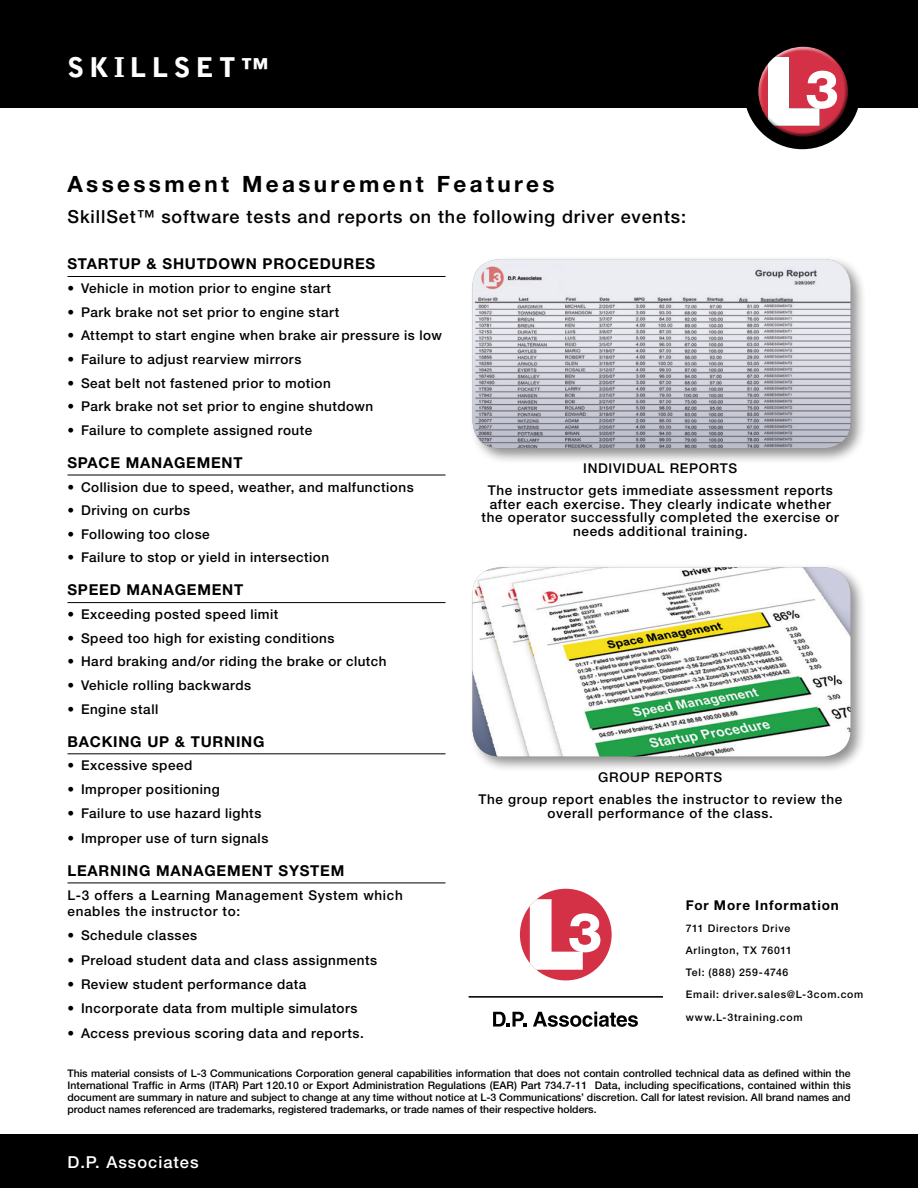
<style>
.page{position:relative;width:918px;height:1188px;background:#fff}
.page>*{position:absolute;margin:0;border:0;box-sizing:border-box;transform-origin:0 0}
.t1{font:900 27px "Bell Gothic Std";letter-spacing:.2em;color:#fff}
.Intro_text{font:700 22.5px "Helvetica Neue LT Std";letter-spacing:.15em;color:#000001}
.Intro_text-2{font:500 18px "Helvetica Neue LT Std";letter-spacing:.05em;color:#000001}
.t2{font:500 16.5px "Helvetica Neue LT Std";letter-spacing:.06em;color:#fff}
.Paragraph_header{font:700 15px "Helvetica Neue LT Std";letter-spacing:.05em;color:#000001}
.Paragraph_text{font:500 13.5px/13.5px "Helvetica Neue LT Std";letter-spacing:.04em;color:#000001;text-align:center}
.Contact_Info_text{font:700 13.5px "Helvetica Neue LT Std";letter-spacing:.07em;color:#000001}
.Contact_Info_text-2{font:500 10.5px/12px "Helvetica Neue LT Std";letter-spacing:.065em;color:#000001;text-align:justify}
</style>
<div class="page">
<div style="left:0;top:0;width:918px;height:108px;background:#000001"></div>
<div style="left:744px;top:33px;width:117px;height:116px;background:#000001;border-radius:50%"></div>
<div style="left:757px;top:47px;width:88px;height:82px;background:#fff;opacity:.75"></div>
<div style="left:759px;top:54px;width:90px;height:84px;background:#231f20;opacity:.75"></div>
<div style="left:0;top:1134px;width:918px;height:54px;background:#000001"></div>
<hr style="left:68px;top:276px;width:378px;height:1px;background:#000001">
<hr style="left:68px;top:475px;width:378px;height:1px;background:#000001">
<hr style="left:68px;top:602px;width:378px;height:1px;background:#000001">
<hr style="left:68px;top:753px;width:378px;height:1px;background:#000001">
<hr style="left:68px;top:883px;width:378px;height:1px;background:#000001">
<div style="left:469px;top:564px;width:398px;height:209px;background:#231f20;opacity:.5"></div>
<img style="left:472px;top:567px;width:378px;height:189px">
<div style="left:469px;top:255px;width:398px;height:210px;background:#231f20;opacity:.5"></div>
<img style="left:472px;top:259px;width:378px;height:189px">
<hr style="left:469px;top:996px;width:194px;height:2px;background:#000001">
<div style="left:520px;top:889px;width:92px;height:91px;background:#d43146;border-radius:50%"></div>
<svg style="left:530px;top:899px;width:70px;height:71px"></svg>
<svg style="left:493px;top:1012px;width:33px;height:15px"></svg>
<svg style="left:533px;top:1012px;width:105px;height:15px"></svg>
<p class="t1" style="left:68px;top:52px;width:202px">SKILLSET™</p>
<p class="Intro_text" style="left:68px;top:170px;width:489px">Assessment Measurement Features</p>
<p class="Intro_text-2" style="left:68px;top:206px;width:620px">SkillSet™ software tests and reports on the following driver events:</p>
<p class="Paragraph_header" style="left:68px;top:255px;width:309px">STARTUP &amp; SHUTDOWN PROCEDURES</p>
<p class="Paragraph_text" style="left:68px;top:281px;width:265px">• Vehicle in motion prior to engine start</p>
<p class="Paragraph_text" style="left:68px;top:305px;width:273px">• Park brake not set prior to engine start</p>
<p class="Paragraph_text" style="left:68px;top:329px;width:376px">• Attempt to start engine when brake air pressure is low</p>
<p class="Paragraph_text" style="left:68px;top:352px;width:235px">• Failure to adjust rearview mirrors</p>
<p class="Paragraph_text" style="left:68px;top:376px;width:265px">• Seat belt not fastened prior to motion</p>
<p class="Paragraph_text" style="left:68px;top:400px;width:307px">• Park brake not set prior to engine shutdown</p>
<p class="Paragraph_text" style="left:68px;top:423px;width:246px">• Failure to complete assigned route</p>
<p class="Paragraph_header" style="left:68px;top:453px;width:177px">SPACE MANAGEMENT</p>
<p class="Paragraph_text" style="left:68px;top:480px;width:348px">• Collision due to speed, weather, and malfunctions</p>
<p class="Paragraph_text" style="left:68px;top:503px;width:124px">• Driving on curbs</p>
<p class="Paragraph_text" style="left:68px;top:527px;width:144px">• Following too close</p>
<p class="Paragraph_text" style="left:68px;top:551px;width:263px">• Failure to stop or yield in intersection</p>
<p class="Paragraph_header" style="left:68px;top:581px;width:177px">SPEED MANAGEMENT</p>
<p class="Paragraph_text" style="left:68px;top:607px;width:212px">• Exceeding posted speed limit</p>
<p class="Paragraph_text" style="left:68px;top:631px;width:268px">• Speed too high for existing conditions</p>
<p class="Paragraph_text" style="left:68px;top:655px;width:321px">• Hard braking and/or riding the brake or clutch</p>
<p class="Paragraph_text" style="left:68px;top:678px;width:185px">• Vehicle rolling backwards</p>
<p class="Paragraph_text" style="left:68px;top:702px;width:92px">• Engine stall</p>
<p class="Paragraph_header" style="left:68px;top:732px;width:199px">BACKING UP &amp; TURNING</p>
<p class="Paragraph_text" style="left:68px;top:759px;width:126px">• Excessive speed</p>
<p class="Paragraph_text" style="left:68px;top:782px;width:154px">• Improper positioning</p>
<p class="Paragraph_text" style="left:68px;top:807px;width:195px">• Failure to use hazard lights</p>
<p class="Paragraph_text" style="left:68px;top:831px;width:202px">• Improper use of turn signals</p>
<p class="Paragraph_header" style="left:68px;top:861px;width:278px">LEARNING MANAGEMENT SYSTEM</p>
<p class="Paragraph_text" style="left:68px;top:887px;width:337px;line-height:15.8px;text-align:left">L-3 offers a Learning Management System which enables the instructor to:</p>
<p class="Paragraph_text" style="left:68px;top:929px;width:131px">• Schedule classes</p>
<p class="Paragraph_text" style="left:68px;top:953px;width:311px">• Preload student data and class assignments</p>
<p class="Paragraph_text" style="left:68px;top:977px;width:240px">• Review student performance data</p>
<p class="Paragraph_text" style="left:68px;top:1002px;width:292px">• Incorporate data from multiple simulators</p>
<p class="Paragraph_text" style="left:68px;top:1026px;width:298px">• Access previous scoring data and reports.</p>
<p class="Paragraph_text" style="left:583px;top:461px;width:156px">INDIVIDUAL REPORTS</p>
<p class="Paragraph_text" style="left:482px;top:483px;width:359px">The instructor gets immediate assessment reports after each exercise. They clearly indicate whether the operator successfully completed the exercise or needs additional training.</p>
<p class="Paragraph_text" style="left:598px;top:770px;width:126px">GROUP REPORTS</p>
<p class="Paragraph_text" style="left:478px;top:792px;width:365px">The group report enables the instructor to review the overall performance of the class.</p>
<p class="Contact_Info_text" style="left:686px;top:897px;width:155px">For More Information</p>
<p class="Contact_Info_text-2" style="left:686px;top:922px;width:106px">711 Directors Drive</p>
<p class="Contact_Info_text-2" style="left:686px;top:944px;width:108px">Arlington, TX 76011</p>
<p class="Contact_Info_text-2" style="left:686px;top:966px;width:104px">Tel: (888) 259-4746</p>
<p class="Contact_Info_text-2" style="left:686px;top:989px;width:179px">Email: driver.sales@L-3com.com</p>
<p class="Contact_Info_text-2" style="left:686px;top:1011px;width:118px">www.L-3training.com</p>
<p class="Contact_Info_text-2" style="left:68px;top:1067px;width:785px">This material consists of L-3 Communications Corporation general capabilities information that does not contain controlled technical data as defined within the International Traffic in Arms (ITAR) Part 120.10 or Export Administration Regulations (EAR) Part 734.7-11 Data, including specifications, contained within this document are summary in nature and subject to change at any time without notice at L-3 Communications’ discretion. Call for latest revision. All brand names and product names referenced are trademarks, registered trademarks, or trade names of their respective holders.</p>
<p class="t2" style="left:68px;top:1152px;width:133px">D.P. Associates</p>
</div>
